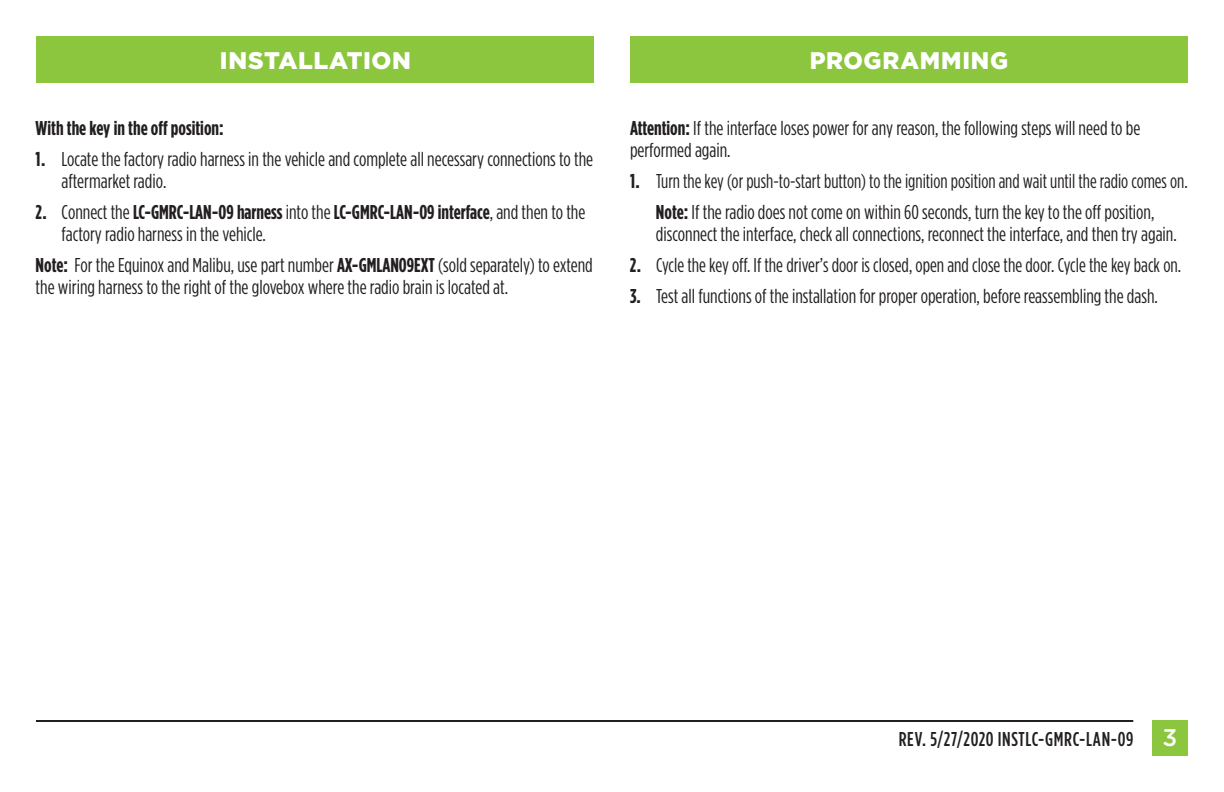
<style>
.page{position:relative;width:1224px;height:792px;background:#fff}
.page>*{position:absolute;margin:0;border:0;box-sizing:border-box;transform-origin:0 0}
.t1{font:900 24px "Gotham";letter-spacing:.025em;color:#fff}
.t2{font:20px/22px "Gotham Condensed";color:#231f20}
.t3{font:20px/31px "Gotham Condensed";color:#231f20;text-align:center;scale:.96 1}
.t4{font:500 20px "Gotham Condensed";letter-spacing:.035em;color:#231f20}
.t5{font:700 20px "Gotham Condensed";color:#231f20}
.s1{font-weight:700}
.s2{font-family:"Gotham";font-size:24px;color:#fff}
</style>
<div class="page">
<div style="left:36px;top:36px;width:1152px;height:46px;background:#8bc63e"></div>
<div style="left:1152px;top:720px;width:36px;height:36px;background:#8bc63e"></div>
<hr style="left:36px;top:720px;width:1097px;height:2px;background:#231f20">
<div style="left:595px;top:35px;width:35px;height:48px;background:#fff"></div>
<p class="t1" style="left:220px;top:47px;width:193px">INSTALLATION</p>
<p class="t1" style="left:810px;top:47px;width:200px">PROGRAMMING</p>
<p class="t5" style="left:36px;top:117px;width:190px">With the key in the off position:</p>
<p class="t2" style="left:62px;top:148px;width:533px;text-indent:-26px"><span class="s1">1.</span> Locate the factory radio harness in the vehicle and complete all necessary connections to the aftermarket radio.</p>
<p class="t2" style="left:62px;top:201px;width:525px;text-indent:-26px"><span class="s1">2.</span> Connect the <span class="s1">LC-GMRC-LAN-09 harness</span> into the <span class="s1">LC-GMRC-LAN-09 interface</span>, and then to the factory radio harness in the vehicle.</p>
<p class="t2" style="left:36px;top:254px;width:559px"><span class="s1">Note:</span> For the Equinox and Malibu, use part number <span class="s1">AX-GMLAN09EXT</span> (sold separately) to extend the wiring harness to the right of the glovebox where the radio brain is located at.</p>
<p class="t2" style="left:630px;top:117px;width:512px"><span class="s1">Attention:</span> If the interface loses power for any reason, the following steps will need to be performed again.</p>
<p class="t3" style="left:630px;top:165px;width:582px"><span class="s1">1.</span> Turn the key (or push-to-start button) to the ignition position and wait until the radio comes on.<br><span class="s1">Note:</span> If the radio does not come on within 60 seconds, turn the key to the off position,</p>
<p class="t2" style="left:656px;top:223px;width:522px">disconnect the interface, check all connections, reconnect the interface, and then try again.</p>
<p class="t2" style="left:630px;top:254px;width:553px"><span class="s1">2.</span> Cycle the key off. If the driver’s door is closed, open and close the door. Cycle the key back on.</p>
<p class="t2" style="left:630px;top:285px;width:529px"><span class="s1">3.</span> Test all functions of the installation for proper operation, before reassembling the dash.</p>
<p class="t4" style="left:899px;top:728px;width:280px">REV. 5/27/2020 INSTLC-GMRC-LAN-09 <span class="s2">3</span></p>
</div>
